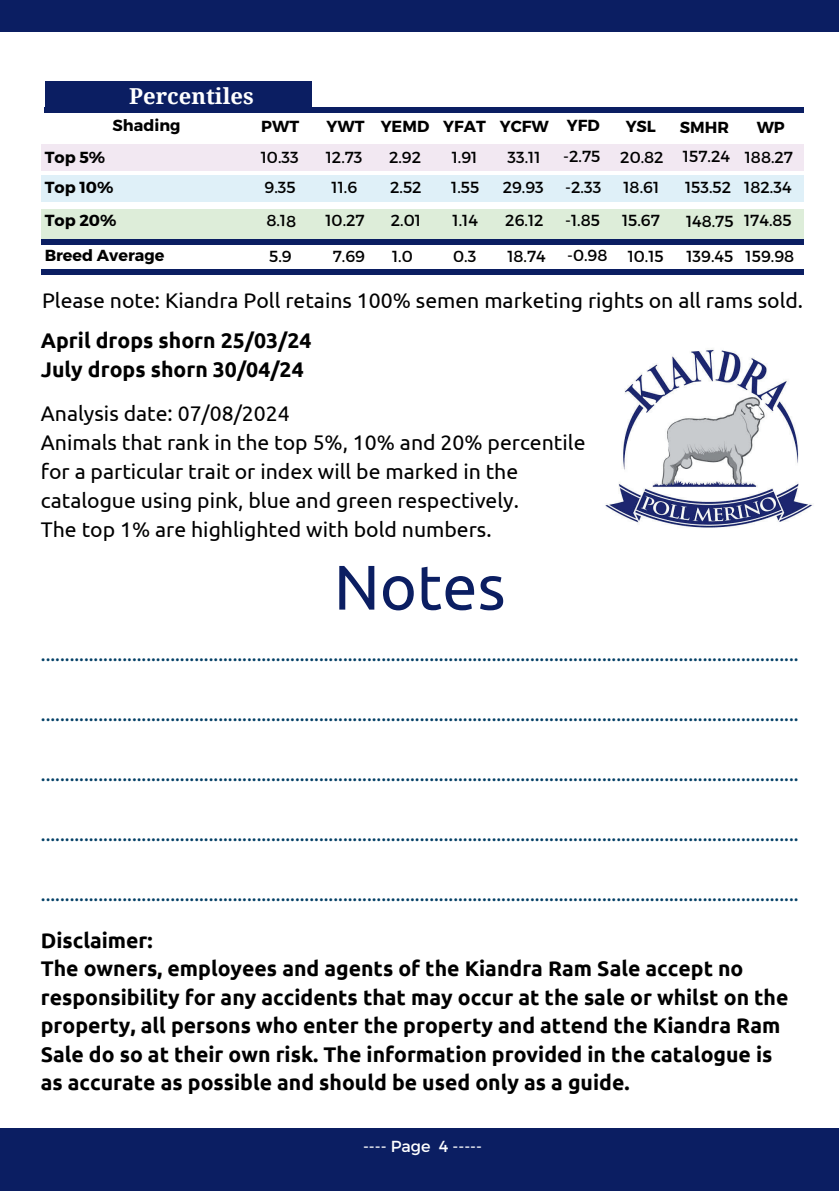
<style>
.page{position:relative;width:839px;height:1191px;background:#fff}
.page>*{position:absolute;margin:0;border:0;box-sizing:border-box;transform-origin:0 0}
.t1{font:63px "Ubuntu";color:#0b1e62}
.t2{font:22px "Montserrat";color:#023f66}
.t3{font:700 22px "Noto Serif";color:#fff}
.t4{font:700 21.2px/28.4px "Ubuntu";color:#000}
.t5{font:21.2px/29px "Ubuntu";color:#000}
.t6{font:16px/33px "Montserrat";color:#000}
.t7{font:700 16px/30.8px "Montserrat";color:#000}
.t8{font:16px "Montserrat";color:#fff}
</style>
<div class="page">
<div style="left:0;top:0;width:838px;height:32px;background:#0b1e62"></div>
<div style="left:0;top:1128px;width:838px;height:63px;background:#0b1e62"></div>
<div style="left:45px;top:81px;width:266px;height:29px;background:#0b1e62"></div>
<div style="left:41px;top:145px;width:762px;height:26px;background:#f2e8f2"></div>
<div style="left:41px;top:175px;width:762px;height:27px;background:#dff0f8"></div>
<div style="left:41px;top:209px;width:762px;height:30px;background:#ddedd9"></div>
<div style="left:44px;top:108px;width:759px;height:5px;background:#0b1e62"></div>
<div style="left:41px;top:239px;width:762px;height:6px;background:#0b1e62"></div>
<div style="left:41px;top:269px;width:762px;height:6px;background:#0b1e62"></div>
<img style="left:605px;top:349px;width:208px;height:179px">
<p class="t3" style="left:129px;top:80px;width:126px">Percentiles</p>
<p class="t7" style="left:113px;top:111px;width:69px">Shading</p>
<p class="t7" style="left:567px;top:111px;width:34px">YFD</p>
<p class="t6" style="left:563px;top:141px;width:40px;line-height:30.8px">-2.75 -2.33</p>
<p class="t6" style="left:565px;top:203px;width:36px">-1.85</p>
<p class="t7" style="left:261px;top:111px;width:39px">PWT</p>
<p class="t7" style="left:326px;top:111px;width:224px">YWT YEMD YFAT YCFW</p>
<p class="t7" style="left:625px;top:111px;width:32px">YSL</p>
<p class="t6" style="left:326px;top:140px;width:38px">12.73</p>
<p class="t6" style="left:389px;top:140px;width:34px">2.92</p>
<p class="t6" style="left:451px;top:140px;width:27px">1.91</p>
<p class="t6" style="left:507px;top:140px;width:35px">33.11</p>
<p class="t6" style="left:620px;top:140px;width:45px">20.82</p>
<p class="t7" style="left:680px;top:112px;width:51px">SMHR</p>
<p class="t7" style="left:756px;top:112px;width:30px">WP</p>
<p class="t6" style="left:683px;top:142px;width:112px;line-height:30.4px">157.24 188.27<br>153.52</p>
<p class="t6" style="left:686px;top:205px;width:49px">148.75</p>
<p class="t7" style="left:45px;top:142px;width:70px">Top 5%<br>Top 10%</p>
<p class="t7" style="left:45px;top:203px;width:121px;line-height:35px">Top 20%<br>Breed Average</p>
<p class="t5" style="left:42px;top:286px;width:762px">Please note: Kiandra Poll retains 100% semen marketing rights on all rams sold.</p>
<p class="t4" style="left:41px;top:326px;width:272px;line-height:29px">April drops shorn 25/03/24<br>July drops shorn 30/04/24</p>
<p class="t5" style="left:41px;top:398px;width:546px">Analysis date: 07/08/2024<br>Animals that rank in the top 5%, 10% and 20% percentile for a particular trait or index will be marked in the catalogue using pink, blue and green respectively.<br>The top 1% are highlighted with bold numbers.</p>
<p class="t6" style="left:261px;top:142px;width:39px;line-height:30.8px">10.33<br>9.35</p>
<p class="t6" style="left:267px;top:204px;width:31px;rotate:1deg">8.18</p>
<p class="t6" style="left:325px;top:171px;width:41px;text-align:center">11.6<br>10.27</p>
<p class="t6" style="left:390px;top:171px;width:33px">2.52<br>2.01</p>
<p class="t6" style="left:451px;top:171px;width:30px">1.55<br>1.14</p>
<p class="t6" style="left:502px;top:171px;width:43px">29.93<br>26.12</p>
<p class="t6" style="left:622px;top:171px;width:39px;line-height:32.4px">18.61<br>15.67</p>
<p class="t6" style="left:744px;top:171px;width:49px">182.34<br>174.85</p>
<p class="t6" style="left:507px;top:240px;width:40px">18.74</p>
<p class="t6" style="left:567px;top:239px;width:42px">-0.98</p>
<p class="t6" style="left:627px;top:240px;width:38px">10.15</p>
<p class="t6" style="left:745px;top:240px;width:50px">159.98</p>
<p class="t6" style="left:269px;top:240px;width:24px">5.9</p>
<p class="t6" style="left:333px;top:240px;width:34px">7.69</p>
<p class="t6" style="left:392px;top:240px;width:22px">1.0</p>
<p class="t6" style="left:453px;top:240px;width:25px">0.3</p>
<p class="t6" style="left:686px;top:240px;width:48px">139.45</p>
<h1 class="t1" style="left:334px;top:549px;width:173px">Notes</h1>
<p class="t2" style="left:41px;top:640px;width:759px">..............................................................................................................................................................</p>
<p class="t2" style="left:41px;top:700px;width:759px">..............................................................................................................................................................</p>
<p class="t2" style="left:41px;top:760px;width:759px">..............................................................................................................................................................</p>
<p class="t2" style="left:41px;top:820px;width:759px">..............................................................................................................................................................</p>
<p class="t2" style="left:41px;top:880px;width:759px">..............................................................................................................................................................</p>
<p class="t4" style="left:41px;top:926px;width:749px">Disclaimer:<br>The owners, employees and agents of the Kiandra Ram Sale accept no responsibility for any accidents that may occur at the sale or whilst on the property, all persons who enter the property and attend the Kiandra Ram Sale do so at their own risk. The information provided in the catalogue is as accurate as possible and should be used only as a guide.</p>
<p class="t8" style="left:363px;top:1137px;width:120px">---- Page 4 -----</p>
</div>
